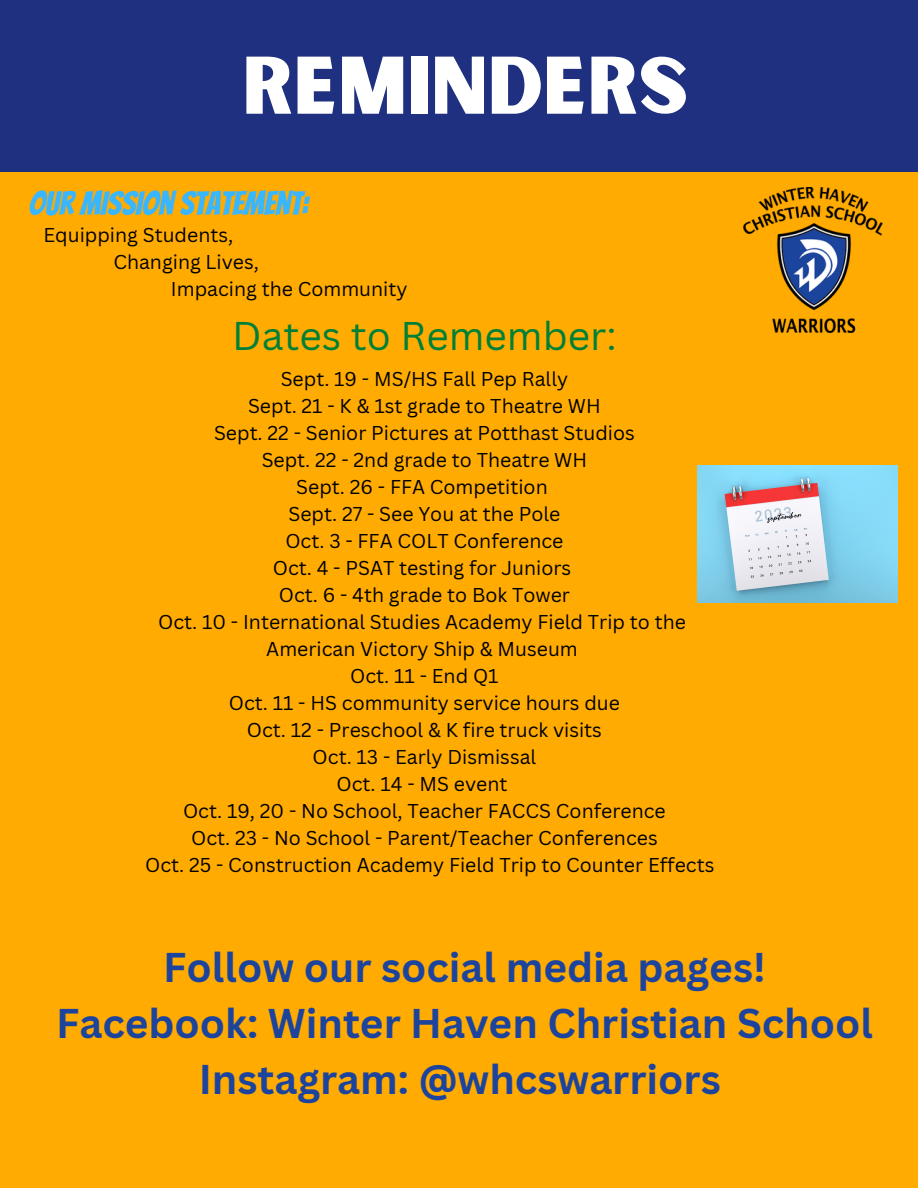
<style>
.page{position:relative;width:918px;height:1188px;background:#ffab01}
.page>*{position:absolute;margin:0;border:0;box-sizing:border-box;transform-origin:0 0}
.t1{font:78px "Sunborn Sans One";color:#fff}
.t2{font:700 40.5px "Canva Sans";color:#1d449d}
.t3{font:39px "Canva Sans";color:#008037}
.t4{font:33px "Bangers";color:#38b6ff}
.t5{font:19.5px "Canva Sans";color:#000}
</style>
<div class="page">
<div style="left:0;top:0;width:918px;height:171px;background:#1e307f"></div>
<img style="left:744px;top:187px;width:138px;height:146px">
<img style="left:697px;top:466px;width:201px;height:137px">
<p class="t1" style="left:243px;top:36px;width:447px">REMINDERS</p>
<p class="t4" style="left:29px;top:185px;width:281px">OUR MISSION STATEMENT:</p>
<p class="t5" style="left:43px;top:221px;width:191px">Equipping Students,</p>
<p class="t5" style="left:113px;top:248px;width:147px">Changing Lives,</p>
<p class="t5" style="left:171px;top:275px;width:238px">Impacing the Community</p>
<p class="t3" style="left:232px;top:308px;width:386px">Dates to Remember:</p>
<p class="t5" style="left:281px;top:365px;width:289px">Sept. 19 - MS/HS Fall Pep Rally</p>
<p class="t5" style="left:248px;top:392px;width:354px">Sept. 21 - K &amp; 1st grade to Theatre WH</p>
<p class="t5" style="left:214px;top:419px;width:422px">Sept. 22 - Senior Pictures at Potthast Studios</p>
<p class="t5" style="left:262px;top:446px;width:327px">Sept. 22 - 2nd grade to Theatre WH</p>
<p class="t5" style="left:296px;top:473px;width:253px">Sept. 26 - FFA Competition</p>
<p class="t5" style="left:288px;top:500px;width:273px">Sept. 27 - See You at the Pole</p>
<p class="t5" style="left:285px;top:527px;width:280px">Oct. 3 - FFA COLT Conference</p>
<p class="t5" style="left:273px;top:554px;width:300px">Oct. 4 - PSAT testing for Juniors</p>
<p class="t5" style="left:279px;top:581px;width:293px">Oct. 6 - 4th grade to Bok Tower</p>
<p class="t5" style="left:158px;top:608px;width:529px">Oct. 10 - International Studies Academy Field Trip to the</p>
<p class="t5" style="left:266px;top:635px;width:313px">American Victory Ship &amp; Museum</p>
<p class="t5" style="left:350px;top:662px;width:150px">Oct. 11 - End Q1</p>
<p class="t5" style="left:229px;top:689px;width:393px">Oct. 11 - HS community service hours due</p>
<p class="t5" style="left:247px;top:716px;width:357px">Oct. 12 - Preschool &amp; K fire truck visits</p>
<p class="t5" style="left:313px;top:743px;width:225px">Oct. 13 - Early Dismissal</p>
<p class="t5" style="left:337px;top:770px;width:173px">Oct. 14 - MS event</p>
<p class="t5" style="left:183px;top:797px;width:484px">Oct. 19, 20 - No School, Teacher FACCS Conference</p>
<p class="t5" style="left:191px;top:824px;width:468px">Oct. 23 - No School - Parent/Teacher Conferences</p>
<p class="t5" style="left:145px;top:851px;width:571px">Oct. 25 - Construction Academy Field Trip to Counter Effects</p>
<p class="t2" style="left:163px;top:939px;width:604px">Follow our social media pages!</p>
<p class="t2" style="left:56px;top:995px;width:819px">Facebook: Winter Haven Christian School</p>
<p class="t2" style="left:199px;top:1051px;width:524px">Instagram: @whcswarriors</p>
</div>
